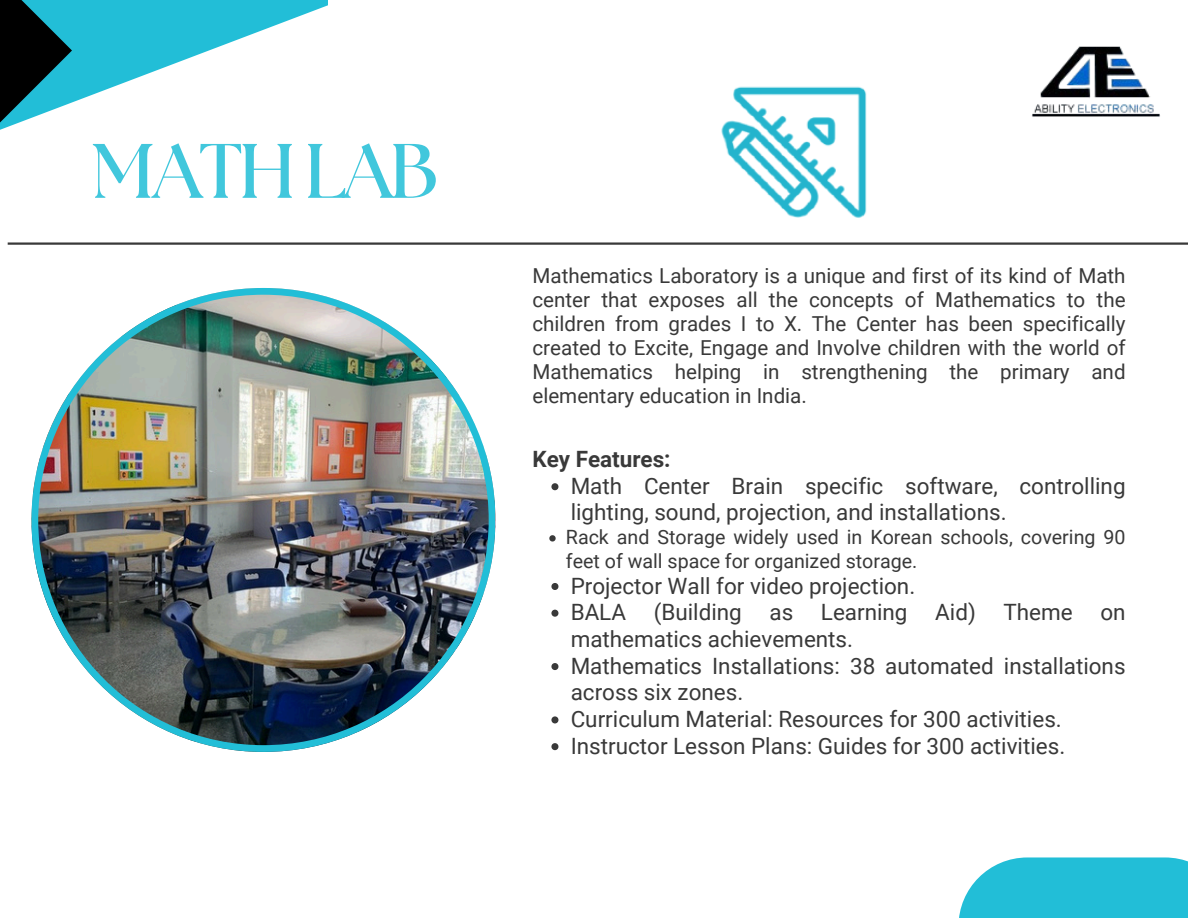
<style>
.page{position:relative;width:1188px;height:918px;background:#fff}
.page>*{position:absolute;margin:0;border:0;box-sizing:border-box;transform-origin:0 0}
.t1{font:700 76.95px "The Seasons";letter-spacing:-.04em;color:#22bed7}
.t2{font:22.5px/26.7px "Roboto";color:#393939}
.t3{font:700 22.5px "Roboto";color:#393939}
.t4{font:20.55px/23.9px "Roboto";color:#393939;text-align:justify}
.t5{font:19.65px/23.2px "Roboto";color:#393939}
</style>
<div class="page">
<hr style="left:8px;top:242px;width:1180px;height:3px;background:#393939">
<img style="left:31px;top:288px;width:464px;height:463px">
<img style="left:692px;top:86px;width:199px;height:159px">
<svg style="left:72px;top:0;width:256px;height:103px;fill:#22bed7"></svg>
<svg style="left:0;top:0;width:72px;height:130px;background:#275f68"></svg>
<div style="left:958px;top:857px;width:230px;height:61px;background:#22bed7"></div>
<svg style="left:551px;top:483px;width:7px;height:7px"></svg>
<svg style="left:549px;top:535px;width:7px;height:7px"></svg>
<svg style="left:551px;top:583px;width:7px;height:7px"></svg>
<svg style="left:551px;top:610px;width:7px;height:7px"></svg>
<svg style="left:551px;top:663px;width:7px;height:7px"></svg>
<svg style="left:551px;top:716px;width:7px;height:7px"></svg>
<svg style="left:551px;top:743px;width:7px;height:7px"></svg>
<img style="left:1032px;top:46px;width:128px;height:71px">
<h1 class="t1" style="left:92px;top:136px;width:348px">MATH LAB</h1>
<p class="t4" style="left:532px;top:265px;width:595px">Mathematics Laboratory is a unique and first of its kind of Math center that exposes all the concepts of Mathematics to the children from grades I to X. The Center has been specifically created to Excite, Engage and Involve children with the world of Mathematics helping in strengthening the primary and elementary education in India.</p>
<h1 class="t3" style="left:532px;top:446px;width:140px">Key Features:</h1>
<h3 class="t2" style="left:571px;top:473px;width:556px">Math Center Brain specific software, controlling lighting, sound, projection, and installations.</h3>
<p class="t5" style="left:566px;top:526px;width:561px">Rack and Storage widely used in Korean schools, covering 90 feet of wall space for organized storage.</p>
<h2 class="t2" style="left:571px;top:572px;width:346px">Projector Wall for video projection.</h2>
<p class="t2" style="left:571px;top:599px;width:556px">BALA (Building as Learning Aid) Theme on mathematics achievements.</p>
<p class="t2" style="left:571px;top:653px;width:556px">Mathematics Installations: 38 automated installations across six zones.</p>
<p class="t2" style="left:571px;top:706px;width:493px">Curriculum Material: Resources for 300 activities.</p>
<p class="t2" style="left:571px;top:733px;width:496px">Instructor Lesson Plans: Guides for 300 activities.</p>
</div>
